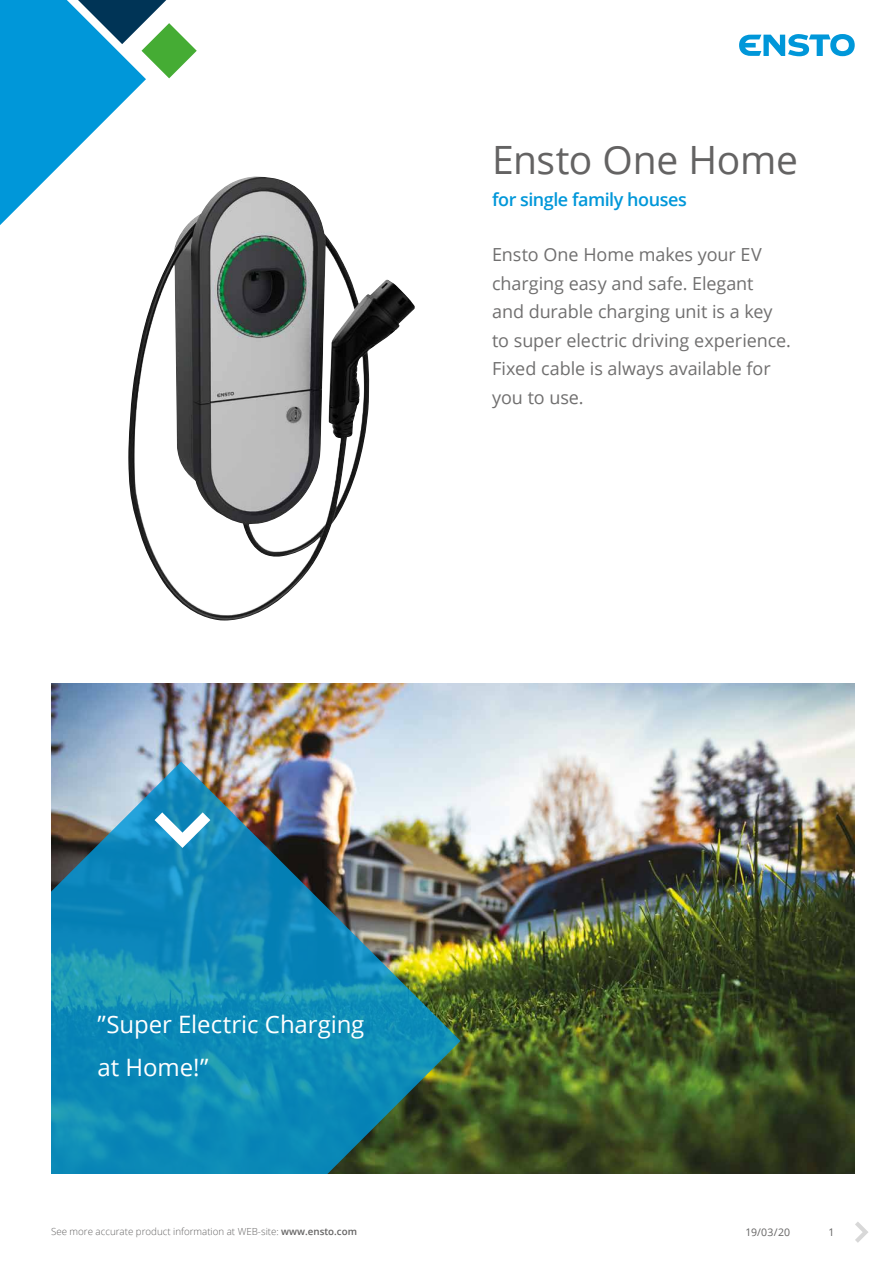
<style>
.page{position:relative;width:893px;height:1263px;background:#fff}
.page>*{position:absolute;margin:0;border:0;box-sizing:border-box;transform-origin:0 0}
.t1{font:39px "Open Sans";letter-spacing:-.01em;color:#646363}
.t2{font:24px/43.5px "Open Sans";letter-spacing:-.005em;color:#fff}
.t3{font:18px/28.5px "Open Sans";letter-spacing:-.005em;color:#706f6f}
.t4{font:600 18px "Open Sans";letter-spacing:-.025em;color:#0097d9}
.t5{font:10.5px "Open Sans";color:#646363}
.t6{font:300 9.75px "Open Sans";color:#646363}
.s1{font-weight:600}
</style>
<div class="page">
<svg style="left:739px;top:34px;width:116px;height:22px"></svg>
<svg style="left:855px;top:1222px;width:13px;height:21px"></svg>
<svg style="left:0;top:0;width:197px;height:225px"></svg>
<img style="left:51px;top:683px;width:804px;height:491px">
<img style="left:128px;top:176px;width:287px;height:444px">
<img style="left:51px;top:761px;width:409px;height:413px">
<svg style="left:155px;top:812px;width:55px;height:36px"></svg>
<h1 class="t1" style="left:492px;top:133px;width:307px">Ensto One Home</h1>
<p class="t4" style="left:492px;top:187px;width:196px">for single family houses</p>
<p class="t3" style="left:492px;top:240px;width:300px">Ensto One Home makes your EV charging easy and safe. Elegant<br>and durable charging unit is a key to super electric driving experience.<br>Fixed cable is always available for you to use.</p>
<h2 class="t2" style="left:98px;top:1001px;width:268px">”Super Electric Charging at Home!”</h2>
<p class="t6" style="left:51px;top:1225px;width:307px">See more accurate product information at WEB-site: <span class="s1">www.ensto.com</span></p>
<p class="t5" style="left:745px;top:1225px;width:46px">19/03/20</p>
<p class="t5" style="left:828px;top:1225px;width:8px">1</p>
</div>
